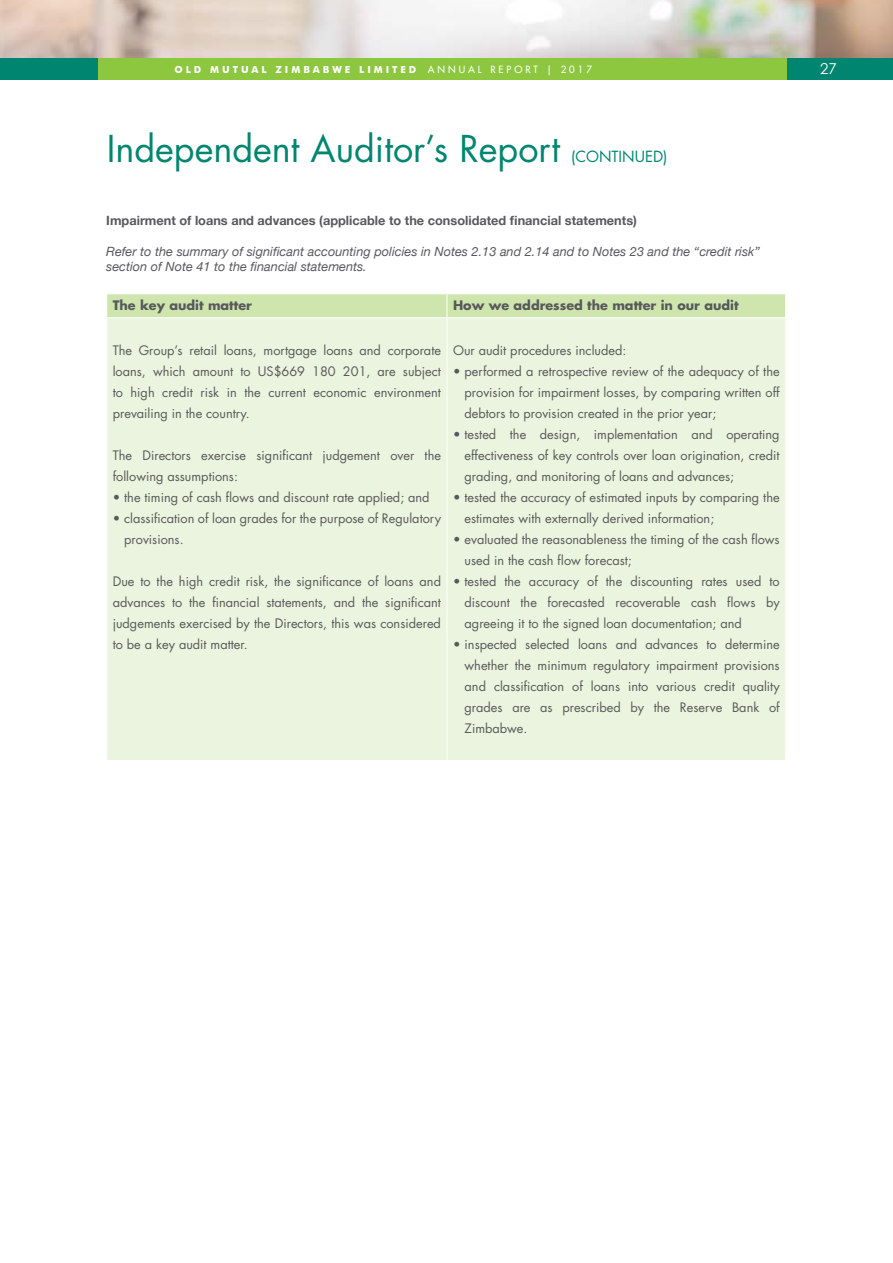
<style>
.page{position:relative;width:893px;height:1263px;background:#fff}
.page>*{position:absolute;margin:0;border:0;box-sizing:border-box;transform-origin:0 0}
.t1{font:36px "Futura Std";color:#008670}
.t2{font:15px "Futura Std";color:#008670}
.t3{font:15px "Century Gothic";color:#fff}
.t4{font:12.75px/21px "Futura Std";color:#58595b;text-align:justify}
.t5{font:italic 12.75px/15.3px "Helvetica Neue";color:#58595b}
.t6{font:700 12.75px "Helvetica Neue";color:#58595b}
.t7{font:700 12.75px "Futura Std";color:#58595b}
.t8{font:700 9.75px "Futura BT";letter-spacing:.3em;color:#fff}
.s1{font-family:"Futura Std";font-weight:500}
</style>
<div class="page">
<img style="left:0;top:0;width:893px;height:58px">
<div style="left:787px;top:58px;width:105px;height:22px;background:#008670"></div>
<div style="left:98px;top:58px;width:689px;height:22px;background:#8dc63f"></div>
<div style="left:0;top:58px;width:98px;height:22px;background:#008670"></div>
<div style="left:107px;top:318px;width:678px;height:442px;background:#ebf4de"></div>
<div style="left:107px;top:294px;width:679px;height:23px;background:#cfe5ae"></div>
<hr style="left:447px;top:318px;width:1px;height:442px;background:#fff">
<p class="t8" style="left:174px;top:63px;width:419px">OLD MUTUAL ZIMBABWE LIMITED <span class="s1">ANNUAL REPORT | 2017</span></p>
<p class="t3" style="left:820px;top:59px;width:18px">27</p>
<h1 class="t1" style="left:107px;top:125px;width:455px">Independent Auditor’s Report</h1>
<p class="t2" style="left:571px;top:146px;width:15px">(continued</p>
<p class="t2" style="left:663px;top:146px;width:6px">)</p>
<p class="t6" style="left:106px;top:210px;width:532px">Impairment of loans and advances (applicable to the consolidated financial statements)</p>
<p class="t5" style="left:106px;top:244px;width:655px">Refer to the summary of significant accounting policies in Notes 2.13 and 2.14 and to Notes 23 and the “credit risk” section of Note 41 to the financial statements.</p>
<p class="t7" style="left:113px;top:297px;width:141px">The key audit matter</p>
<p class="t7" style="left:453px;top:297px;width:287px">How we addressed the matter in our audit</p>
<p class="t4" style="left:113px;top:340px;width:330px">The Group’s retail loans, mortgage loans and corporate loans, which amount to US$669 180 201, are subject to high credit risk in the current economic environment prevailing in the country.</p>
<p class="t4" style="left:113px;top:445px;width:330px">The Directors exercise significant judgement over the following assumptions:</p>
<p class="t4" style="left:113px;top:487px;width:318px">• the timing of cash flows and discount rate applied; and</p>
<p class="t4" style="left:124px;top:508px;width:318px;text-indent:-11px">• classification of loan grades for the purpose of Regulatory provisions.</p>
<p class="t4" style="left:113px;top:571px;width:330px">Due to the high credit risk, the significance of loans and advances to the financial statements, and the significant judgements exercised by the Directors, this was considered to be a key audit matter.</p>
<p class="t4" style="left:453px;top:340px;width:175px">Our audit procedures included:</p>
<p class="t4" style="left:464px;top:361px;width:317px;text-indent:-12px">• performed a retrospective review of the adequacy of the provision for impairment losses, by comparing written off debtors to provision created in the prior year;</p>
<p class="t4" style="left:464px;top:424px;width:317px;text-indent:-11px">• tested the design, implementation and operating effectiveness of key controls over loan origination, credit grading, and monitoring of loans and advances;</p>
<p class="t4" style="left:465px;top:487px;width:317px;text-indent:-12px">• tested the accuracy of estimated inputs by comparing the estimates with externally derived information;</p>
<p class="t4" style="left:465px;top:529px;width:317px;text-indent:-12px">• evaluated the reasonableness the timing of the cash flows used in the cash flow forecast;</p>
<p class="t4" style="left:465px;top:571px;width:317px;text-indent:-11px">• tested the accuracy of the discounting rates used to discount the forecasted recoverable cash flows by agreeing it to the signed loan documentation; and</p>
<p class="t4" style="left:465px;top:634px;width:317px;text-indent:-11px">• inspected selected loans and advances to determine whether the minimum regulatory impairment provisions and classification of loans into various credit quality grades are as prescribed by the Reserve Bank of Zimbabwe.</p>
</div>
